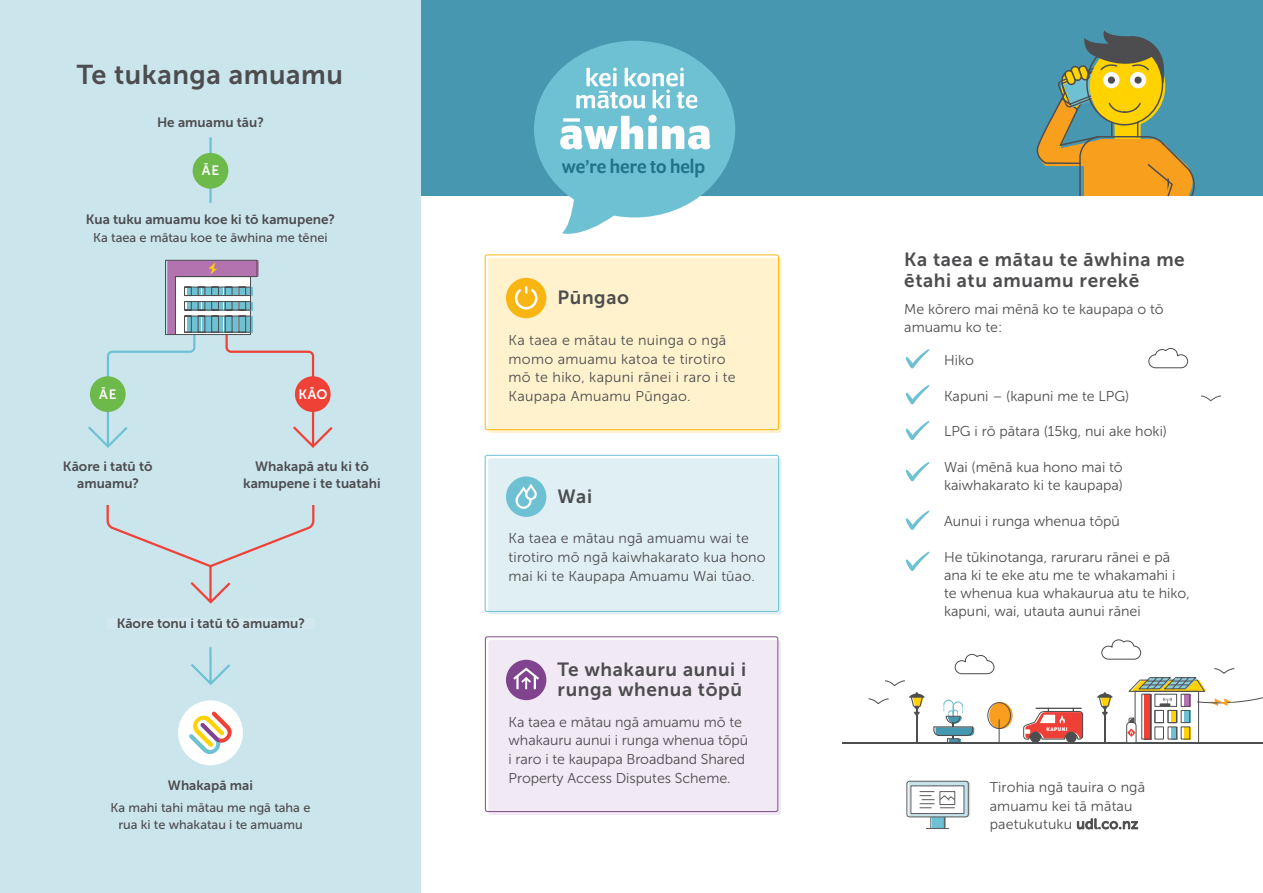
<style>
.page{position:relative;width:1263px;height:893px;background:#fff}
.page>*{position:absolute;margin:0;border:0;box-sizing:border-box;transform-origin:0 0}
.t1{font:27.15px "Museo Sans 700";letter-spacing:.02em;color:#4d4d4f}
.t2{font:500 20.1px "Program OT";color:#227388}
.t3{font:19.05px/21px "Museo Sans 700";letter-spacing:.03em;color:#4d4d4f}
.t4{font:14.25px/18px "Museo Sans 300";color:#4d4d4f}
.t5{font:14.25px/18.8px "Museo Sans 300";letter-spacing:.02em;color:#4d4d4f}
.t6{font:13.5px/17.2px "Museo Sans 700";color:#4d4d4f;text-align:center}
.t7{font:13.5px "Museo Sans 700";letter-spacing:.06em;color:#fff}
.t8{font:12.75px/17.2px "Museo Sans 500";color:#4d4d4f;text-align:center}
.t9{font:700 5.7px "Program OT";letter-spacing:.07em;color:#fff}
.s1{font-family:"Museo Sans 500"}
</style>
<div class="page">
<div style="left:0;top:0;width:421px;height:893px;background:#cbe5ec"></div>
<div style="left:421px;top:0;width:842px;height:196px;background:#4797b0"></div>
<svg style="left:1036px;top:30px;width:159px;height:166px"></svg>
<svg style="left:906px;top:349px;width:24px;height:20px"></svg>
<svg style="left:906px;top:385px;width:24px;height:20px"></svg>
<svg style="left:906px;top:421px;width:24px;height:19px"></svg>
<svg style="left:906px;top:462px;width:24px;height:20px"></svg>
<svg style="left:906px;top:510px;width:24px;height:20px"></svg>
<svg style="left:906px;top:551px;width:24px;height:20px"></svg>
<hr style="left:209px;top:137px;width:3px;height:66px;background:#6ec1d3">
<div style="left:107px;top:618px;width:207px;height:10px;background:#d2e8ee"></div>
<svg style="left:1201px;top:395px;width:21px;height:7px"></svg>
<div style="left:178px;top:700px;width:65px;height:65px;background:#fff;border-radius:50%"></div>
<svg style="left:189px;top:712px;width:43px;height:42px"></svg>
<svg style="left:191px;top:647px;width:39px;height:38px"></svg>
<svg style="left:106px;top:505px;width:209px;height:99px"></svg>
<svg style="left:88px;top:260px;width:245px;height:188px"></svg>
<div style="left:488px;top:640px;width:293px;height:175px;background:#f1e9f3;border-radius:2px"></div>
<div style="left:485px;top:636px;width:293px;height:176px;border:1px solid #804d87;border-radius:2px"></div>
<div style="left:506px;top:660px;width:40px;height:40px;background:#80438e;border-radius:50%"></div>
<svg style="left:511px;top:666px;width:28px;height:23px"></svg>
<div style="left:488px;top:258px;width:293px;height:175px;background:#fff2cd;border-radius:2px"></div>
<div style="left:485px;top:254px;width:294px;height:176px;border:1px solid #f9b613;border-radius:2px"></div>
<div style="left:506px;top:278px;width:40px;height:40px;background:#f9b613;border-radius:50%"></div>
<svg style="left:514px;top:286px;width:24px;height:24px"></svg>
<div style="left:488px;top:458px;width:293px;height:156px;background:#e0eff3;border-radius:2px"></div>
<div style="left:485px;top:455px;width:294px;height:157px;border:1px solid #6ec1d3;border-radius:2px"></div>
<div style="left:506px;top:476px;width:40px;height:41px;background:#6ec1d3;border-radius:50%"></div>
<svg style="left:515px;top:485px;width:22px;height:24px"></svg>
<svg style="left:1148px;top:348px;width:40px;height:21px"></svg>
<div style="left:1135px;top:691px;width:64px;height:52px;border:1px solid #4d4e4f"></div>
<hr style="left:916px;top:706px;width:1px;height:37px;background:#4d4e4f">
<svg style="left:868px;top:680px;width:57px;height:36px"></svg>
<hr style="left:1104px;top:706px;width:1px;height:37px;background:#4d4e4f">
<svg style="left:1097px;top:692px;width:16px;height:24px"></svg>
<div style="left:1184px;top:694px;width:7px;height:13px;background:#a76ea2"></div>
<div style="left:1181px;top:694px;width:9px;height:13px;border:1px solid #4d4e4f"></div>
<div style="left:1184px;top:710px;width:7px;height:13px;background:#6ec0d3"></div>
<div style="left:1171px;top:710px;width:7px;height:13px;background:#fed206"></div>
<div style="left:1181px;top:710px;width:9px;height:13px;border:1px solid #4d4e4f"></div>
<div style="left:1143px;top:694px;width:8px;height:45px;background:#ef4136"></div>
<div style="left:1141px;top:694px;width:10px;height:45px;border:1px solid #4d4e4f"></div>
<div style="left:1154px;top:710px;width:10px;height:13px;border:1px solid #4d4e4f"></div>
<div style="left:1167px;top:710px;width:10px;height:13px;border:1px solid #4d4e4f"></div>
<div style="left:1184px;top:727px;width:7px;height:12px;background:#fed206"></div>
<div style="left:1171px;top:727px;width:7px;height:12px;background:#6ec0d3"></div>
<div style="left:1154px;top:726px;width:10px;height:13px;border:1px solid #4d4e4f"></div>
<div style="left:1167px;top:726px;width:10px;height:13px;border:1px solid #4d4e4f"></div>
<div style="left:1181px;top:726px;width:9px;height:13px;border:1px solid #4d4e4f"></div>
<svg style="left:989px;top:702px;width:24px;height:27px"></svg>
<div style="left:987px;top:702px;width:24px;height:27px;border:1px solid #4d4e4f;border-radius:50%"></div>
<svg style="left:999px;top:720px;width:1px;height:22px"></svg>
<svg style="left:933px;top:700px;width:41px;height:42px"></svg>
<hr style="left:842px;top:742px;width:421px;height:1px;background:#4d4e4f">
<svg style="left:1126px;top:717px;width:11px;height:26px"></svg>
<div style="left:1154px;top:694px;width:23px;height:13px;border:1px solid #4d4e4f"></div>
<svg style="left:1128px;top:668px;width:135px;height:38px"></svg>
<div style="left:1066px;top:732px;width:11px;height:11px;background:#4d4e4f;border-radius:50%"></div>
<svg style="left:1030px;top:732px;width:11px;height:11px"></svg>
<svg style="left:1023px;top:708px;width:60px;height:32px"></svg>
<svg style="left:1101px;top:639px;width:41px;height:21px"></svg>
<svg style="left:954px;top:654px;width:41px;height:21px"></svg>
<div style="left:932px;top:795px;width:14px;height:33px;background:#6ec1d3"></div>
<div style="left:930px;top:794px;width:15px;height:35px;border:1px solid #58595b"></div>
<svg style="left:926px;top:828px;width:23px;height:1px"></svg>
<div style="left:909px;top:781px;width:61px;height:36px;background:#c5e2ea;border-radius:3px"></div>
<div style="left:906px;top:781px;width:63px;height:36px;border:1px solid #58595b;border-radius:3px"></div>
<div style="left:911px;top:786px;width:53px;height:27px;background:#fff"></div>
<div style="left:910px;top:785px;width:54px;height:29px;border:1px solid #58595b"></div>
<svg style="left:919px;top:791px;width:37px;height:17px"></svg>
<div style="left:193px;top:153px;width:35px;height:36px;background:#6db94a;border-radius:50%"></div>
<div style="left:295px;top:376px;width:36px;height:36px;background:#ef4136;border-radius:50%"></div>
<div style="left:90px;top:376px;width:36px;height:36px;background:#6db94a;border-radius:50%"></div>
<div style="left:534px;top:41px;width:201px;height:176px;background:#6ec1d3;border-radius:50%"></div>
<svg style="left:562px;top:198px;width:53px;height:36px"></svg>
<svg style="left:560px;top:115px;width:150px;height:34px"></svg>
<svg style="left:563px;top:118px;width:17px;height:4px"></svg>
<svg style="left:576px;top:68px;width:121px;height:41px"></svg>
<h1 class="t1" style="left:77px;top:60px;width:268px">Te tukanga amuamu</h1>
<p class="t6" style="left:157px;top:113px;width:108px">He amuamu tāu?</p>
<p class="t7" style="left:202px;top:163px;width:19px">ĀE</p>
<p class="t6" style="left:86px;top:211px;width:251px">Kua tuku amuamu koe ki tō kamupene?</p>
<p class="t8" style="left:93px;top:229px;width:236px">Ka taea e mātau koe te āwhina me tēnei</p>
<p class="t7" style="left:99px;top:386px;width:19px">ĀE</p>
<p class="t7" style="left:299px;top:386px;width:30px">KĀO</p>
<p class="t6" style="left:63px;top:458px;width:91px">Kāore i tatū tō amuamu?</p>
<p class="t6" style="left:243px;top:458px;width:139px">Whakapā atu ki tō kamupene i te tuatahi</p>
<p class="t6" style="left:117px;top:615px;width:190px">Kāore tonu i tatū tō amuamu?</p>
<p class="t6" style="left:168px;top:777px;width:87px">Whakapā mai</p>
<p class="t8" style="left:111px;top:799px;width:201px">Ka mahi tahi mātau me ngā taha e rua ki te whakatau i te amuamu</p>
<h2 class="t2" style="left:562px;top:155px;width:145px">we’re here to help</h2>
<h3 class="t3" style="left:558px;top:287px;width:73px">Pūngao</h3>
<p class="t5" style="left:509px;top:331px;width:229px">Ka taea e mātau te nuinga o ngā momo amuamu katoa te tirotiro mō te hiko, kapuni rānei i raro i te<br>Kaupapa Amuamu Pūngao.</p>
<h3 class="t3" style="left:558px;top:486px;width:36px">Wai</h3>
<p class="t4" style="left:509px;top:529px;width:259px;line-height:18.8px">Ka taea e mātau ngā amuamu wai te tirotiro mō ngā kaiwhakarato kua hono mai ki te Kaupapa Amuamu Wai tūao.</p>
<h3 class="t3" style="left:558px;top:660px;width:190px;line-height:19.6px">Te whakauru aunui i runga whenua tōpū</h3>
<p class="t4" style="left:509px;top:712px;width:241px;line-height:18.8px">Ka taea e mātau ngā amuamu mō te whakauru aunui i runga whenua tōpū i raro i te kaupapa Broadband Shared Property Access Disputes Scheme.</p>
<h3 class="t3" style="left:904px;top:249px;width:282px">Ka taea e mātau te āwhina me ētahi atu amuamu rerekē</h3>
<p class="t4" style="left:904px;top:300px;width:261px">Me kōrero mai mēnā ko te kaupapa o tō amuamu ko te:</p>
<p class="t4" style="left:944px;top:351px;width:31px">Hiko</p>
<p class="t4" style="left:944px;top:387px;width:187px">Kapuni – (kapuni me te LPG)</p>
<p class="t4" style="left:944px;top:423px;width:225px">LPG i rō pātara (15kg, nui ake hoki)</p>
<p class="t4" style="left:944px;top:458px;width:180px">Wai (mēnā kua hono mai tō kaiwhakarato ki te kaupapa)</p>
<p class="t4" style="left:944px;top:512px;width:177px">Aunui i runga whenua tōpū</p>
<p class="t4" style="left:944px;top:548px;width:247px">He tūkinotanga, raruraru rānei e pā ana ki te eke atu me te whakamahi i te whenua kua whakaurua atu te hiko, kapuni, wai, utauta aunui rānei</p>
<p class="t9" style="left:1046px;top:726px;width:22px">KAPUNI</p>
<p class="t4" style="left:990px;top:779px;width:157px">Tirohia ngā tauira o ngā amuamu kei tā mātau paetukutuku <span class="s1">udl.co.nz</span></p>
</div>
